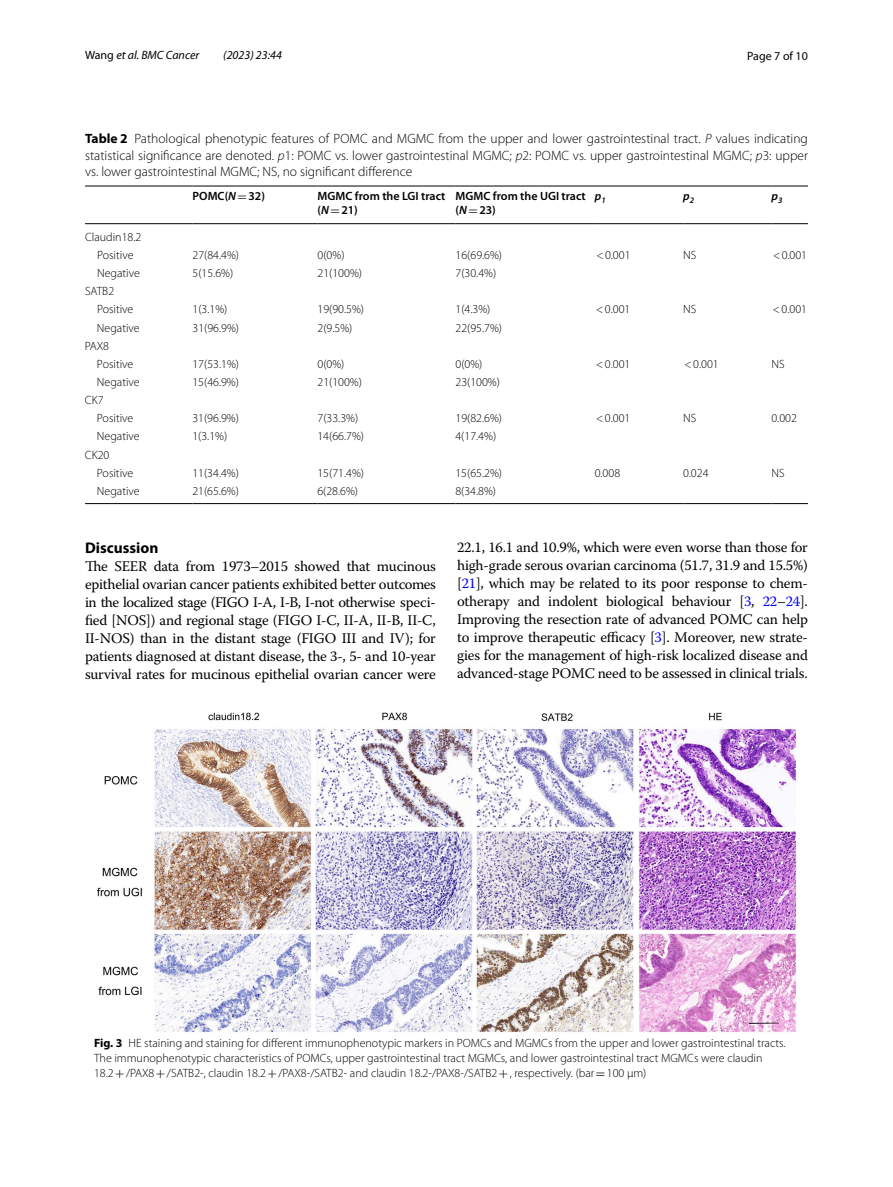
<style>
.page{position:relative;width:893px;height:1187px;background:#fff}
.page>*{position:absolute;margin:0;border:0;box-sizing:border-box;transform-origin:0 0}
.t1{font:700 15.45px "Myriad Pro";color:#000}
.t2{font:14.7px/18px "Warnock Pro";letter-spacing:-.015em;color:#000;text-align:justify}
.t3{font:300 13.5px/16.5px "Myriad Pro";color:#000;text-align:justify}
.t4{font:300 12px/18.1px "Myriad Pro";color:#000}
.t5{font:600 12px/13.5px "Myriad Pro";color:#000}
.t6{font:italic 12px "Myriad Pro";color:#000}
.t7{font:12px "Myriad Pro";color:#000}
.t8{font:italic 600 12px "Myriad Pro";color:#000}
.s1{font-style:normal}
.s2{font-weight:700}
.s3{font-style:italic}
.s4{font-family:"MTSY";font-weight:400}
.s5{color:#00f}
</style>
<div class="page">
<hr style="left:85px;top:186px;width:108px;height:1px;background:#000">
<hr style="left:85px;top:223px;width:108px;height:1px;background:#000">
<hr style="left:193px;top:186px;width:125px;height:1px;background:#000">
<hr style="left:193px;top:223px;width:125px;height:1px;background:#000">
<hr style="left:318px;top:186px;width:138px;height:1px;background:#000">
<hr style="left:318px;top:223px;width:138px;height:1px;background:#000">
<hr style="left:456px;top:186px;width:139px;height:1px;background:#000">
<hr style="left:456px;top:223px;width:139px;height:1px;background:#000">
<hr style="left:595px;top:186px;width:88px;height:1px;background:#000">
<hr style="left:595px;top:223px;width:88px;height:1px;background:#000">
<hr style="left:683px;top:186px;width:88px;height:1px;background:#000">
<hr style="left:683px;top:223px;width:88px;height:1px;background:#000">
<hr style="left:771px;top:186px;width:37px;height:1px;background:#000">
<hr style="left:771px;top:223px;width:37px;height:1px;background:#000">
<hr style="left:85px;top:503px;width:108px;height:1px;background:#000">
<hr style="left:193px;top:503px;width:125px;height:1px;background:#000">
<hr style="left:318px;top:503px;width:138px;height:1px;background:#000">
<hr style="left:456px;top:503px;width:139px;height:1px;background:#000">
<hr style="left:595px;top:503px;width:88px;height:1px;background:#000">
<hr style="left:683px;top:503px;width:88px;height:1px;background:#000">
<hr style="left:771px;top:503px;width:37px;height:1px;background:#000">
<img style="left:96px;top:712px;width:701px;height:320px">
<p class="t6" style="left:85px;top:48px;width:116px"><span class="s1">Wang</span> et al. BMC Cancer</p>
<p class="t6" style="left:223px;top:48px;width:60px">(2023) 23:44</p>
<p class="t7" style="left:747px;top:48px;width:62px">Page 7 of 10</p>
<p class="t3" style="left:85px;top:130px;width:724px"><span class="s2">Table 2</span> Pathological phenotypic features of POMC and MGMC from the upper and lower gastrointestinal tract. <span class="s3">P</span> values indicating statistical significance are denoted. <span class="s3">p</span>1: POMC vs. lower gastrointestinal MGMC; <span class="s3">p</span>2: POMC vs. upper gastrointestinal MGMC; <span class="s3">p</span>3: upper vs. lower gastrointestinal MGMC; NS, no significant difference</p>
<p class="t5" style="left:193px;top:189px;width:74px">POMC(<span class="s3">N</span><span class="s4">=</span>32)</p>
<p class="t5" style="left:318px;top:189px;width:129px">MGMC from the LGI tract (<span class="s3">N</span><span class="s4">=</span>21)</p>
<p class="t5" style="left:456px;top:189px;width:132px">MGMC from the UGI tract (<span class="s3">N</span><span class="s4">=</span>23)</p>
<p class="t8" style="left:595px;top:189px;width:12px">p<sub>1</sub></p>
<p class="t8" style="left:683px;top:189px;width:12px">p<sub>2</sub></p>
<p class="t8" style="left:771px;top:189px;width:12px">p<sub>3</sub></p>
<p class="t4" style="left:85px;top:228px;width:58px;text-align:center">Claudin18.2<br>Positive</p>
<p class="t4" style="left:193px;top:246px;width:48px">27(84.4%)</p>
<p class="t4" style="left:318px;top:246px;width:28px">0(0%)</p>
<p class="t4" style="left:456px;top:246px;width:48px">16(69.6%)</p>
<p class="t4" style="left:596px;top:246px;width:36px">&lt;0.001</p>
<p class="t4" style="left:683px;top:246px;width:15px">NS</p>
<p class="t4" style="left:773px;top:246px;width:36px">&lt;0.001</p>
<p class="t4" style="left:97px;top:264px;width:44px">Negative</p>
<p class="t4" style="left:192px;top:264px;width:42px">5(15.6%)</p>
<p class="t4" style="left:318px;top:264px;width:46px">21(100%)</p>
<p class="t4" style="left:456px;top:264px;width:42px">7(30.4%)</p>
<p class="t4" style="left:97px;top:282px;width:38px;text-indent:-12px">SATB2<br>Positive</p>
<p class="t4" style="left:192px;top:300px;width:36px">1(3.1%)</p>
<p class="t4" style="left:318px;top:300px;width:48px">19(90.5%)</p>
<p class="t4" style="left:456px;top:300px;width:36px">1(4.3%)</p>
<p class="t4" style="left:596px;top:300px;width:36px">&lt;0.001</p>
<p class="t4" style="left:683px;top:300px;width:15px">NS</p>
<p class="t4" style="left:773px;top:300px;width:36px">&lt;0.001</p>
<p class="t4" style="left:97px;top:318px;width:44px">Negative</p>
<p class="t4" style="left:192px;top:318px;width:48px">31(96.9%)</p>
<p class="t4" style="left:318px;top:318px;width:36px">2(9.5%)</p>
<p class="t4" style="left:455px;top:318px;width:48px">22(95.7%)</p>
<p class="t4" style="left:97px;top:337px;width:38px;text-indent:-12px">PAX8<br>Positive</p>
<p class="t4" style="left:192px;top:355px;width:48px">17(53.1%)</p>
<p class="t4" style="left:318px;top:355px;width:28px">0(0%)</p>
<p class="t4" style="left:455px;top:355px;width:28px">0(0%)</p>
<p class="t4" style="left:596px;top:355px;width:36px">&lt;0.001</p>
<p class="t4" style="left:685px;top:355px;width:36px">&lt;0.001</p>
<p class="t4" style="left:771px;top:355px;width:15px">NS</p>
<p class="t4" style="left:97px;top:373px;width:44px">Negative</p>
<p class="t4" style="left:192px;top:373px;width:48px">15(46.9%)</p>
<p class="t4" style="left:317px;top:373px;width:46px">21(100%)</p>
<p class="t4" style="left:455px;top:373px;width:46px">23(100%)</p>
<p class="t4" style="left:97px;top:391px;width:38px;text-indent:-12px">CK7<br>Positive</p>
<p class="t4" style="left:192px;top:409px;width:48px">31(96.9%)</p>
<p class="t4" style="left:317px;top:409px;width:42px">7(33.3%)</p>
<p class="t4" style="left:455px;top:409px;width:48px">19(82.6%)</p>
<p class="t4" style="left:596px;top:409px;width:36px">&lt;0.001</p>
<p class="t4" style="left:683px;top:409px;width:15px">NS</p>
<p class="t4" style="left:771px;top:409px;width:27px">0.002</p>
<p class="t4" style="left:97px;top:427px;width:44px">Negative</p>
<p class="t4" style="left:192px;top:427px;width:36px">1(3.1%)</p>
<p class="t4" style="left:317px;top:427px;width:48px">14(66.7%)</p>
<p class="t4" style="left:455px;top:427px;width:42px">4(17.4%)</p>
<p class="t4" style="left:97px;top:445px;width:38px;text-indent:-12px">CK20<br>Positive</p>
<p class="t4" style="left:192px;top:464px;width:48px">11(34.4%)</p>
<p class="t4" style="left:317px;top:464px;width:48px">15(71.4%)</p>
<p class="t4" style="left:455px;top:464px;width:48px">15(65.2%)</p>
<p class="t4" style="left:595px;top:464px;width:27px">0.008</p>
<p class="t4" style="left:683px;top:464px;width:27px">0.024</p>
<p class="t4" style="left:771px;top:464px;width:15px">NS</p>
<p class="t4" style="left:97px;top:482px;width:44px">Negative</p>
<p class="t4" style="left:192px;top:482px;width:48px">21(65.6%)</p>
<p class="t4" style="left:317px;top:482px;width:42px">6(28.6%)</p>
<p class="t4" style="left:455px;top:482px;width:42px">8(34.8%)</p>
<p class="t1" style="left:85px;top:537px;width:75px">Discussion</p>
<p class="t2" style="left:85px;top:557px;width:352px">The SEER data from 1973–2015 showed that mucinous epithelial ovarian cancer patients exhibited better outcomes in the localized stage (FIGO I-A, I-B, I-not otherwise speci&shy;fied [NOS]) and regional stage (FIGO I-C, II-A, II-B, II-C, II-NOS) than in the distant stage (FIGO III and IV); for patients diagnosed at distant disease, the 3-, 5- and 10-year survival rates for mucinous epithelial ovarian cancer were</p>
<p class="t2" style="left:457px;top:538px;width:352px">22.1, 16.1 and 10.9%, which were even worse than those for high-grade serous ovarian carcinoma (51.7, 31.9 and 15.5%) [<span class="s5">21</span>], which may be related to its poor response to chem&shy;otherapy and indolent biological behaviour [<span class="s5">3</span>, <span class="s5">22</span>–<span class="s5">24</span>].<br>Improving the resection rate of advanced POMC can help to improve therapeutic efficacy [<span class="s5">3</span>]. Moreover, new strate&shy;gies for the management of high-risk localized disease and advanced-stage POMC need to be assessed in clinical trials.</p>
<p class="t4" style="left:94px;top:1035px;width:693px;line-height:15px"><span class="s2">Fig. 3</span> HE staining and staining for different immunophenotypic markers in POMCs and MGMCs from the upper and lower gastrointestinal tracts.<br>The immunophenotypic characteristics of POMCs, upper gastrointestinal tract MGMCs, and lower gastrointestinal tract MGMCs were claudin<br>18.2<span class="s4">+</span>/PAX8<span class="s4">+</span>/SATB2-, claudin 18.2<span class="s4">+</span>/PAX8-/SATB2- and claudin 18.2-/PAX8-/SATB2<span class="s4">+</span>, respectively. (bar<span class="s4">=</span>100 µm)</p>
</div>
